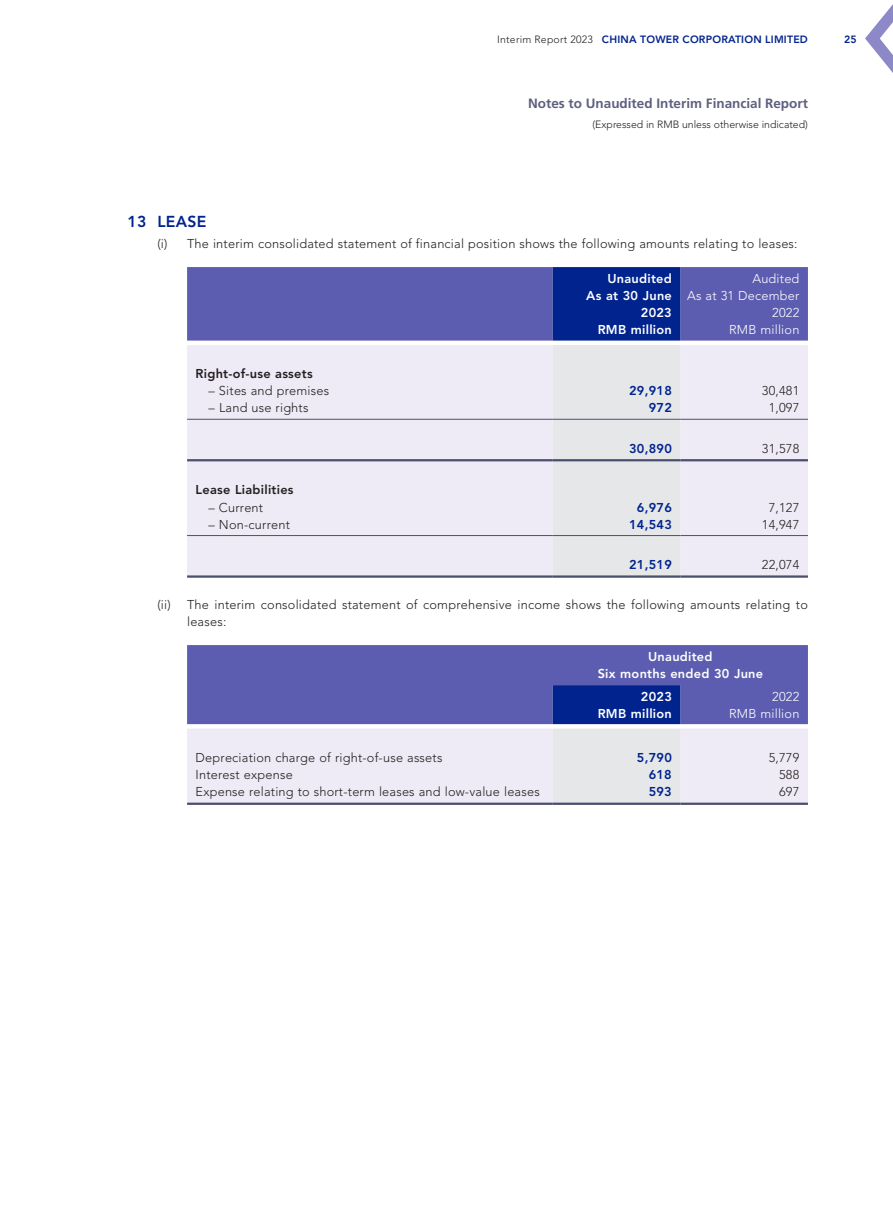
<style>
.page{position:relative;width:893px;height:1212px;background:#fff}
.page>*{position:absolute;margin:0;border:0;box-sizing:border-box;transform-origin:0 0}
.t1{font:800 15.75px "Avenir LT Std";letter-spacing:.02em;color:#00238e}
.t2{font:700 13.5px "Frutiger LT Std";color:#5f607e}
.t3{font:300 12.75px/17.2px "Avenir LT Std";letter-spacing:.015em;color:#231f20}
.t4{font:800 12.75px/17.2px "Avenir LT Std";letter-spacing:.02em;color:#fff;text-align:right}
.t5{font:300 12.75px/17.2px "Avenir LT Std";letter-spacing:.015em;color:#fff;text-align:right}
.t6{font:800 12.75px "Avenir LT Std";letter-spacing:.02em;color:#00238e}
.t7{font:800 12.75px "Avenir LT Std";letter-spacing:.02em;color:#231f20}
.t8{font:800 10.5px "Avenir LT Std";letter-spacing:.02em;color:#00238e}
.t9{font:300 10.5px "Avenir LT Std";color:#231f20}
.s1{font-weight:300;color:#231f20}
</style>
<div class="page">
<svg style="left:865px;top:4px;width:28px;height:69px"></svg>
<div style="left:187px;top:267px;width:621px;height:74px;background:#5c5db0"></div>
<div style="left:187px;top:345px;width:621px;height:230px;background:#efebf6"></div>
<svg style="left:553px;top:267px;width:127px;height:308px;background:#aeb7d3"></svg>
<hr style="left:187px;top:419px;width:366px;height:1px;background:#4c4e6e">
<hr style="left:553px;top:419px;width:127px;height:1px;background:#4c4e6e">
<hr style="left:680px;top:419px;width:128px;height:1px;background:#4c4e6e">
<hr style="left:187px;top:459px;width:366px;height:2px;background:#4c4e6e">
<hr style="left:553px;top:459px;width:127px;height:2px;background:#4c4e6e">
<hr style="left:680px;top:459px;width:128px;height:2px;background:#4c4e6e">
<hr style="left:187px;top:535px;width:366px;height:1px;background:#4c4e6e">
<hr style="left:553px;top:535px;width:127px;height:1px;background:#4c4e6e">
<hr style="left:680px;top:535px;width:128px;height:1px;background:#4c4e6e">
<hr style="left:187px;top:575px;width:366px;height:3px;background:#4c4e6e">
<hr style="left:553px;top:575px;width:127px;height:3px;background:#4c4e6e">
<hr style="left:680px;top:575px;width:128px;height:3px;background:#4c4e6e">
<div style="left:187px;top:645px;width:621px;height:79px;background:#5c5db0"></div>
<div style="left:187px;top:729px;width:621px;height:74px;background:#efebf6"></div>
<svg style="left:553px;top:685px;width:127px;height:118px;background:#9aa6cb"></svg>
<hr style="left:187px;top:803px;width:366px;height:2px;background:#4c4e6e">
<hr style="left:553px;top:803px;width:127px;height:2px;background:#4c4e6e">
<hr style="left:680px;top:803px;width:128px;height:2px;background:#4c4e6e">
<p class="t8" style="left:497px;top:34px;width:312px"><span class="s1">Interim Report 2023</span> CHINA TOWER CORPORATION LIMITED</p>
<p class="t8" style="left:844px;top:34px;width:14px">25</p>
<p class="t2" style="left:528px;top:95px;width:281px">Notes to Unaudited Interim Financial Report</p>
<p class="t9" style="left:593px;top:118px;width:217px">(Expressed in RMB unless otherwise indicated)</p>
<p class="t1" style="left:128px;top:212px;width:80px">13 LEASE</p>
<p class="t3" style="left:157px;top:235px;width:642px">(i) The interim consolidated statement of financial position shows the following amounts relating to leases:</p>
<p class="t4" style="left:607px;top:270px;width:66px">Unaudited</p>
<p class="t5" style="left:752px;top:270px;width:49px">Audited</p>
<p class="t4" style="left:586px;top:287px;width:87px">As at 30 June<br>2023</p>
<p class="t5" style="left:687px;top:287px;width:114px">As at 31 December<br>2022</p>
<p class="t4" style="left:598px;top:321px;width:76px">RMB million</p>
<p class="t5" style="left:729px;top:321px;width:72px">RMB million</p>
<p class="t7" style="left:196px;top:366px;width:119px">Right-of-use assets</p>
<p class="t3" style="left:209px;top:382px;width:122px">– Sites and premises</p>
<p class="t6" style="left:629px;top:383px;width:44px">29,918</p>
<p class="t3" style="left:762px;top:382px;width:39px">30,481</p>
<p class="t3" style="left:209px;top:399px;width:101px">– Land use rights</p>
<p class="t6" style="left:649px;top:400px;width:25px">972</p>
<p class="t3" style="left:769px;top:399px;width:32px">1,097</p>
<p class="t6" style="left:629px;top:440px;width:44px">30,890</p>
<p class="t3" style="left:762px;top:439px;width:39px">31,578</p>
<p class="t7" style="left:196px;top:482px;width:99px">Lease Liabilities</p>
<p class="t3" style="left:209px;top:498px;width:56px">– Current</p>
<p class="t6" style="left:637px;top:499px;width:36px">6,976</p>
<p class="t3" style="left:769px;top:498px;width:32px">7,127</p>
<p class="t3" style="left:209px;top:516px;width:83px">– Non-current</p>
<p class="t6" style="left:629px;top:517px;width:44px">14,543</p>
<p class="t3" style="left:762px;top:516px;width:39px">14,947</p>
<p class="t6" style="left:629px;top:557px;width:44px">21,519</p>
<p class="t3" style="left:762px;top:556px;width:39px">22,074</p>
<p class="t3" style="left:157px;top:596px;width:15px">(ii)</p>
<p class="t3" style="left:187px;top:596px;width:622px">The interim consolidated statement of comprehensive income shows the following amounts relating to leases:</p>
<p class="t4" style="left:598px;top:648px;width:167px;text-align:center">Unaudited<br>Six months ended 30 June</p>
<p class="t4" style="left:641px;top:688px;width:32px">2023</p>
<p class="t5" style="left:772px;top:688px;width:29px">2022</p>
<p class="t4" style="left:598px;top:705px;width:76px">RMB million</p>
<p class="t5" style="left:729px;top:705px;width:72px">RMB million</p>
<p class="t3" style="left:196px;top:748px;width:248px">Depreciation charge of right-of-use assets</p>
<p class="t6" style="left:637px;top:749px;width:36px">5,790</p>
<p class="t3" style="left:769px;top:748px;width:32px">5,779</p>
<p class="t3" style="left:196px;top:766px;width:99px">Interest expense</p>
<p class="t6" style="left:649px;top:767px;width:25px">618</p>
<p class="t3" style="left:779px;top:766px;width:22px">588</p>
<p class="t3" style="left:196px;top:783px;width:346px">Expense relating to short-term leases and low-value leases</p>
<p class="t6" style="left:649px;top:784px;width:25px">593</p>
<p class="t3" style="left:779px;top:783px;width:22px">697</p>
</div>
